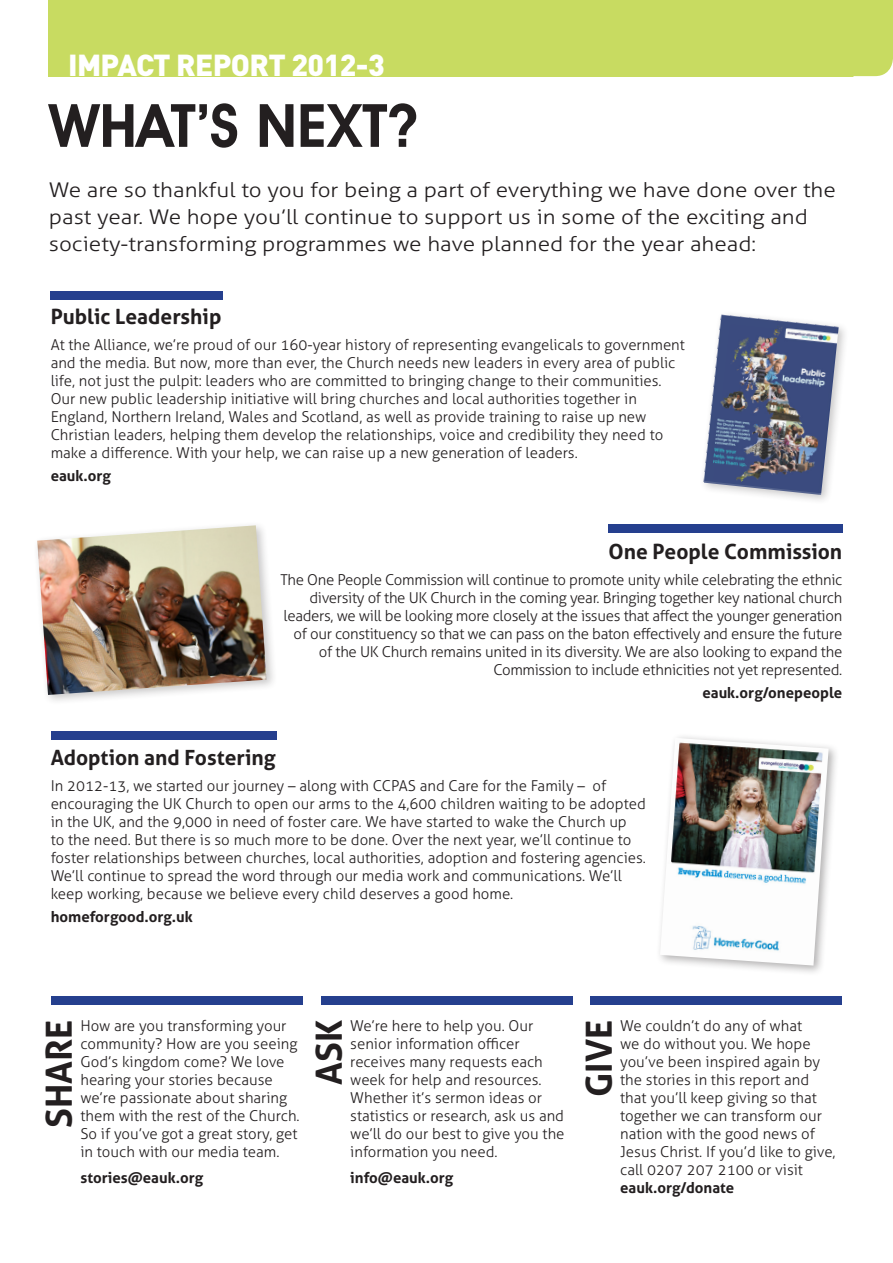
<style>
.page{position:relative;width:893px;height:1263px;background:#fff}
.page>*{position:absolute;margin:0;border:0;box-sizing:border-box;transform-origin:0 0}
.t1{font:600 60px "Avant Garde IT Cby BT";color:#231f20}
.t2{font:700 36px "Aller";color:#231f20}
.t3{font:900 30px "DIN Pro";letter-spacing:-.02em;color:#fff}
.t4{font:700 21px "Aller";color:#231f20}
.t5{font:300 20.25px/27px "Aller";color:#231f20;scale:1.11 1}
.t6{font:300 15px/18px "Aller";color:#231f20}
.t7{font:300 15px/18px "Aller";letter-spacing:-.02em;color:#231f20;text-align:right}
.t8{font:700 15px "Aller";color:#231f20}
.s1{font-weight:700}
</style>
<div class="page">
<div style="left:51px;top:291px;width:172px;height:9px;background:#253f8e"></div>
<div style="left:608px;top:524px;width:234px;height:9px;background:#253f8e"></div>
<div style="left:51px;top:731px;width:225px;height:9px;background:#253f8e"></div>
<div style="left:51px;top:996px;width:252px;height:9px;background:#253f8e"></div>
<div style="left:321px;top:996px;width:251px;height:9px;background:#253f8e"></div>
<div style="left:590px;top:996px;width:252px;height:9px;background:#253f8e"></div>
<div style="left:655px;top:733px;width:184px;height:243px;background:#231f20;opacity:.35"></div>
<img style="left:660px;top:738px;width:169px;height:227px">
<div style="left:33px;top:521px;width:244px;height:185px;background:#231f20;opacity:.25"></div>
<img style="left:37px;top:525px;width:230px;height:170px">
<div style="left:699px;top:310px;width:150px;height:195px;background:#231f20;opacity:.25"></div>
<img style="left:703px;top:315px;width:136px;height:180px">
<div style="left:49px;top:0;width:844px;height:76px;background:#c8db61"></div>
<svg style="left:853px;top:62px;width:40px;height:15px"></svg>
<div style="left:810px;top:6px;width:83px;height:70px;background:#c8db61;border-radius:18px"></div>
<p class="t3" style="left:68px;top:45px;width:318px">IMPACT REPORT 2012-3</p>
<p class="t1" style="left:49px;top:89px;width:370px">WHAT’S NEXT?</p>
<p class="t5" style="left:49px;top:177px;width:711px">We are so thankful to you for being a part of everything we have done over the past year. We hope you’ll continue to support us in some of the exciting and society-transforming programmes we have planned for the year ahead:</p>
<p class="t4" style="left:51px;top:303px;width:172px">Public Leadership</p>
<p class="t6" style="left:51px;top:336px;width:636px">At the Alliance, we’re proud of our 160-year history of representing evangelicals to government and the media. But now, more than ever, the Church needs new leaders in every area of public life, not just the pulpit: leaders who are committed to bringing change to their communities.<br>Our new public leadership initiative will bring churches and local authorities together in England, Northern Ireland, Wales and Scotland, as well as provide training to raise up new Christian leaders, helping them develop the relationships, voice and credibility they need to make a difference. With your help, we can raise up a new generation of leaders.</p>
<p class="t8" style="left:51px;top:466px;width:62px">eauk.org</p>
<p class="t4" style="left:609px;top:538px;width:235px">One People Commission</p>
<p class="t7" style="left:280px;top:571px;width:563px">The One People Commission will continue to promote unity while celebrating the ethnic diversity of the UK Church in the coming year. Bringing together key national church leaders, we will be looking more closely at the issues that affect the younger generation of our constituency so that we can pass on the baton effectively and ensure the future of the UK Church remains united in its diversity. We are also looking to expand the Commission to include ethnicities not yet represented.</p>
<p class="t8" style="left:702px;top:683px;width:141px">eauk.org/onepeople</p>
<p class="t4" style="left:51px;top:744px;width:226px">Adoption and Fostering</p>
<p class="t6" style="left:51px;top:777px;width:597px">In 2012-13, we started our journey – along with CCPAS and Care for the Family – of encouraging the UK Church to open our arms to the 4,600 children waiting to be adopted in the UK, and the 9,000 in need of foster care. We have started to wake the Church up<br>to the need. But there is so much more to be done. Over the next year, we’ll continue to foster relationships between churches, local authorities, adoption and fostering agencies.<br>We’ll continue to spread the word through our media work and communications. We’ll keep working, because we believe every child deserves a good home.</p>
<p class="t8" style="left:51px;top:907px;width:144px">homeforgood.org.uk</p>
<p class="t6" style="left:80px;top:1017px;width:221px">How are you transforming your community? How are you seeing<br>God’s kingdom come? We love hearing your stories because we’re passionate about sharing them with the rest of the Church.<br>So if you’ve got a great story, get in touch with our media team.</p>
<p class="t8" style="left:80px;top:1169px;width:124px">stories@eauk.org</p>
<p class="t6" style="left:350px;top:1017px;width:216px">We’re here to help you. Our senior information officer receives many requests each week for help and resources.<br>Whether it’s sermon ideas or statistics or research, ask us and we’ll do our best to give you the information you need.</p>
<p class="t8" style="left:350px;top:1169px;width:105px">info@eauk.org</p>
<p class="t2" style="left:37px;top:1128px;width:110px;rotate:-90deg">SHARE</p>
<p class="t2" style="left:307px;top:1085px;width:66px;rotate:-90deg">ASK</p>
<p class="t2" style="left:577px;top:1096px;width:78px;rotate:-90deg">GIVE</p>
<p class="t6" style="left:620px;top:1017px;width:217px">We couldn’t do any of what<br>we do without you. We hope you’ve been inspired again by the stories in this report and that you’ll keep giving so that together we can transform our nation with the good news of<br>Jesus Christ. If you’d like to give, call 0207 207 2100 or visit <span class="s1">eauk.org/donate</span></p>
</div>
